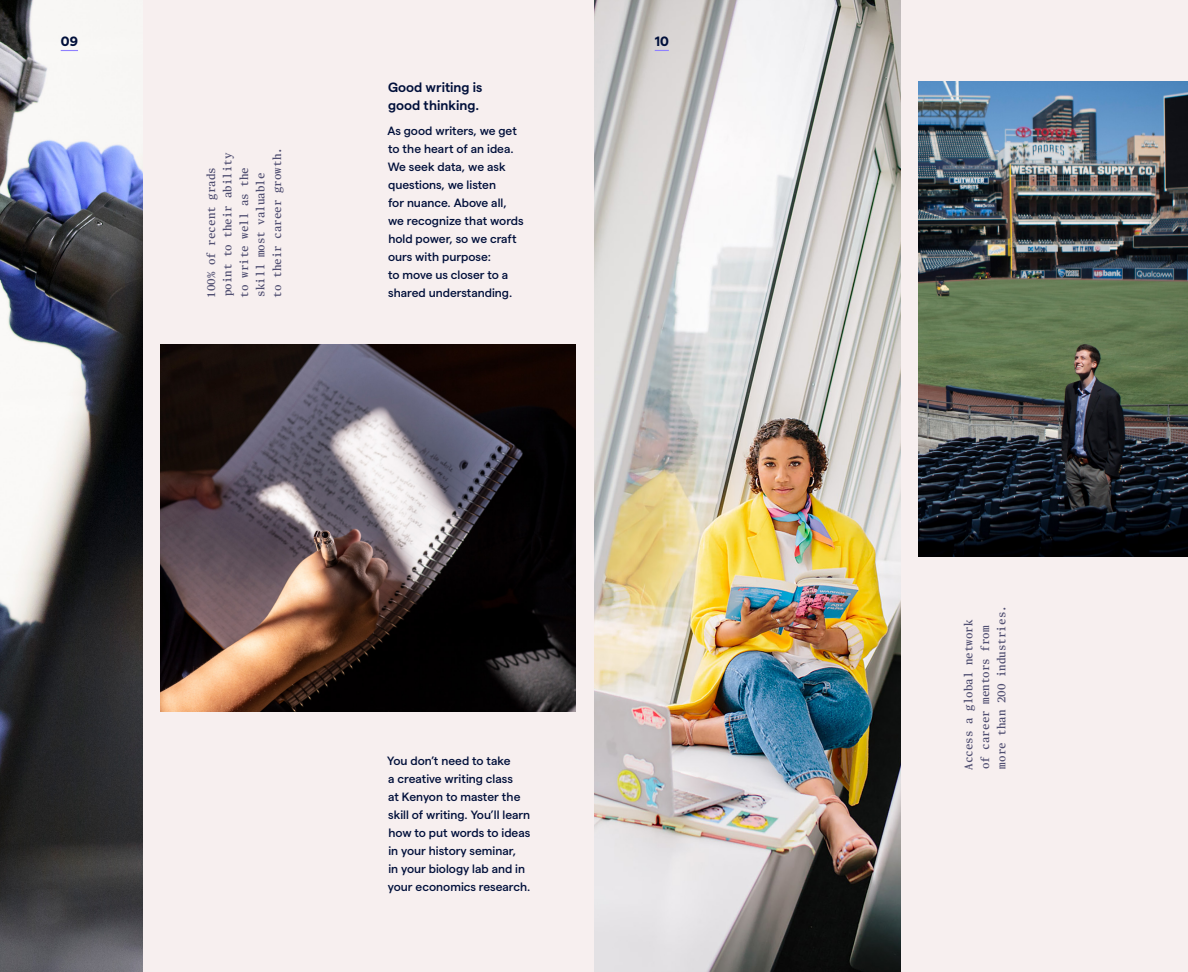
<style>
.page{position:relative;width:1188px;height:972px;background:#fff}
.page>*{position:absolute;margin:0;border:0;box-sizing:border-box;transform-origin:0 0}
.t1{font:600 13.5px/18px "Matter";color:#000f3a}
.t2{font:700 13.5px "Matter";color:#000f3a}
.t3{font:500 12px/18px "Matter";color:#000f3a}
.t4{font:11.25px/16.5px "Publico Text Mono Roman No 2";color:#4f4e71}
</style>
<div class="page">
<div style="left:0;top:0;width:594px;height:972px;background:#f7efef"></div>
<div style="left:594px;top:0;width:594px;height:972px;background:#f7efef"></div>
<img style="left:594px;top:0;width:306px;height:972px">
<img style="left:918px;top:81px;width:270px;height:475px">
<img style="left:0;top:0;width:142px;height:972px">
<img style="left:161px;top:345px;width:415px;height:367px">
<svg style="left:61px;top:50px;width:17px;height:1px"></svg>
<svg style="left:655px;top:50px;width:14px;height:1px"></svg>
<p class="t2" style="left:61px;top:31px;width:19px">09</p>
<p class="t2" style="left:655px;top:31px;width:16px">10</p>
<p class="t4" style="left:202px;top:298px;width:152px;rotate:-90deg">100% of recent grads point to their ability to write well as the skill most valuable<br>to their career growth.</p>
<p class="t1" style="left:388px;top:77px;width:96px">Good writing is good thinking.</p>
<p class="t3" style="left:387px;top:120px;width:138px">As good writers, we get to the heart of an idea.<br>We seek data, we ask questions, we listen<br>for nuance. Above all, we recognize that words hold power, so we craft ours with purpose:<br>to move us closer to a shared understanding.</p>
<p class="t3" style="left:387px;top:751px;width:145px">You don’t need to take<br>a creative writing class<br>at Kenyon to master the skill of writing. You’ll learn how to put words to ideas in your history seminar,<br>in your biology lab and in your economics research.</p>
<p class="t4" style="left:960px;top:770px;width:166px;rotate:-90deg">Access a global network of career mentors from more than 200 industries.</p>
</div>
